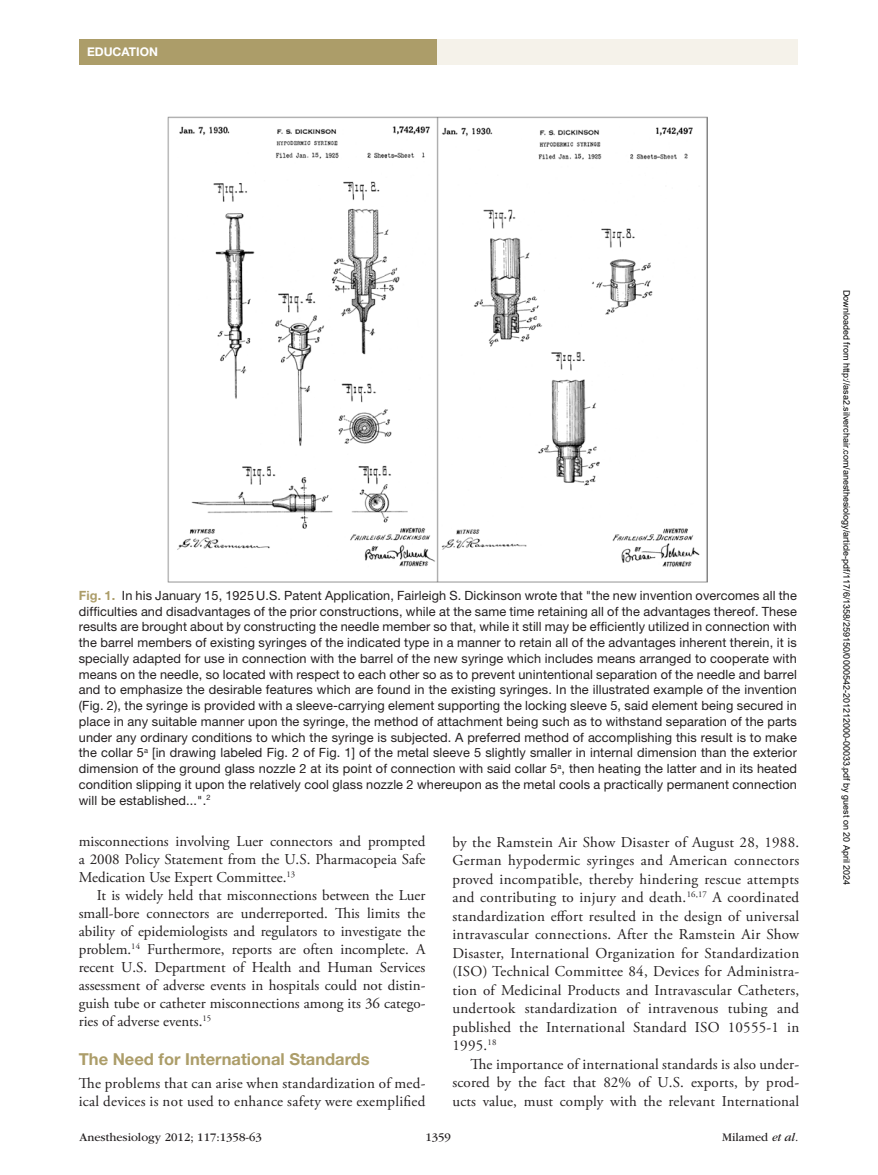
<style>
.page{position:relative;width:878px;height:1175px;background:#fff}
.page>*{position:absolute;margin:0;border:0;box-sizing:border-box;transform-origin:0 0}
.AHead{font:700 16.5px "Helvetica Neue LT Std";color:#ac9d69}
.Text{font:15px/18.5px "Adobe Garamond Pro";letter-spacing:.02em;color:#231f20;text-align:justify}
.TextInd{font:15px/18px "Adobe Garamond Pro";color:#231f20;text-align:justify}
.Figure_Legend{font:12.75px/15.8px "Helvetica Neue";letter-spacing:.01em;color:#231f20;text-align:justify}
.t1{font:12px "ITC Garamond Std";color:#231f20}
.Subject_RunningHead{font:700 12px "Helvetica Neue LT Std";color:#fff}
.t2{font:9px "Arial";color:#000}
.s1{font-family:"Helvetica Neue LT Std";font-weight:700;color:#ac9d69}
.s2{font-style:italic}
</style>
<div class="page">
<div style="left:432px;top:39px;width:365px;height:26px;background:#f5f2ea"></div>
<div style="left:79px;top:39px;width:357px;height:25px;background:#ac9d69"></div>
<img style="left:168px;top:116px;width:540px;height:466px">
<p class="Subject_RunningHead" style="left:87px;top:44px;width:72px">EDUCATION</p>
<p class="Figure_Legend" style="left:79px;top:587px;width:719px"><span class="s1">Fig. 1.</span> In his January 15, 1925 U.S. Patent Application, Fairleigh S. Dickinson wrote that "the new invention overcomes all the difficulties and disadvantages of the prior constructions, while at the same time retaining all of the advantages thereof. These results are brought about by constructing the needle member so that, while it still may be efficiently utilized in connection with the barrel members of existing syringes of the indicated type in a manner to retain all of the advantages inherent therein, it is specially adapted for use in connection with the barrel of the new syringe which includes means arranged to cooperate with means on the needle, so located with respect to each other so as to prevent unintentional separation of the needle and barrel and to emphasize the desirable features which are found in the existing syringes. In the illustrated example of the invention (Fig. 2), the syringe is provided with a sleeve-carrying element supporting the locking sleeve 5, said element being secured in place in any suitable manner upon the syringe, the method of attachment being such as to withstand separation of the parts under any ordinary conditions to which the syringe is subjected. A preferred method of accomplishing this result is to make the collar 5<sup>a</sup> [in drawing labeled Fig. 2 of Fig. 1] of the metal sleeve 5 slightly smaller in internal dimension than the exterior dimension of the ground glass nozzle 2 at its point of connection with said collar 5<sup>a</sup>, then heating the latter and in its heated condition slipping it upon the relatively cool glass nozzle 2 whereupon as the metal cools a practically permanent connection will be established...".<sup>2</sup></p>
<p class="Text" style="left:79px;top:832px;width:348px;line-height:18px">misconnections involving Luer connectors and prompted a 2008 Policy Statement from the U.S. Pharmacopeia Safe Medication Use Expert Committee.<sup>13</sup></p>
<p class="TextInd" style="left:79px;top:886px;width:348px;text-indent:18px">It is widely held that misconnections between the Luer small-bore connectors are underreported. This limits the ability of epidemiologists and regulators to investigate the problem.<sup>14</sup> Furthermore, reports are often incomplete. A recent U.S. Department of Health and Human Services assessment of adverse events in hospitals could not distin&shy;guish tube or catheter misconnections among its 36 catego&shy;ries of adverse events.<sup>15</sup></p>
<p class="AHead" style="left:79px;top:1049px;width:292px">The Need for International Standards</p>
<p class="Text" style="left:79px;top:1074px;width:348px;line-height:18px">The problems that can arise when standardization of med&shy;ical devices is not used to enhance safety were exemplified</p>
<p class="Text" style="left:452px;top:833px;width:348px">by the Ramstein Air Show Disaster of August 28, 1988.<br>German hypodermic syringes and American connectors proved incompatible, thereby hindering rescue attempts and contributing to injury and death.<sup>16,17</sup> A coordinated standardization effort resulted in the design of universal intravascular connections. After the Ramstein Air Show Disaster, International Organization for Standardization (ISO) Technical Committee 84, Devices for Administra&shy;tion of Medicinal Products and Intravascular Catheters, undertook standardization of intravenous tubing and published the International Standard ISO 10555-1 in 1995.<sup>18</sup></p>
<p class="TextInd" style="left:452px;top:1055px;width:348px;line-height:18.5px;text-indent:18px">The importance of international standards is also under&shy;scored by the fact that 82% of U.S. exports, by prod&shy;ucts value, must comply with the relevant International</p>
<p class="t1" style="left:80px;top:1130px;width:184px">Anesthesiology 2012; 117:1358-63</p>
<p class="t1" style="left:425px;top:1130px;width:27px">1359</p>
<p class="t1" style="left:722px;top:1130px;width:78px">Milamed <span class="s2">et al.</span></p>
<p class="t2" style="left:850px;top:290px;width:597px;rotate:90deg">Downloaded from http://asa2.silverchair.com/anesthesiology/article-pdf/117/6/1358/259150/0000542-201212000-00033.pdf by guest on 20 April 2024</p>
</div>
